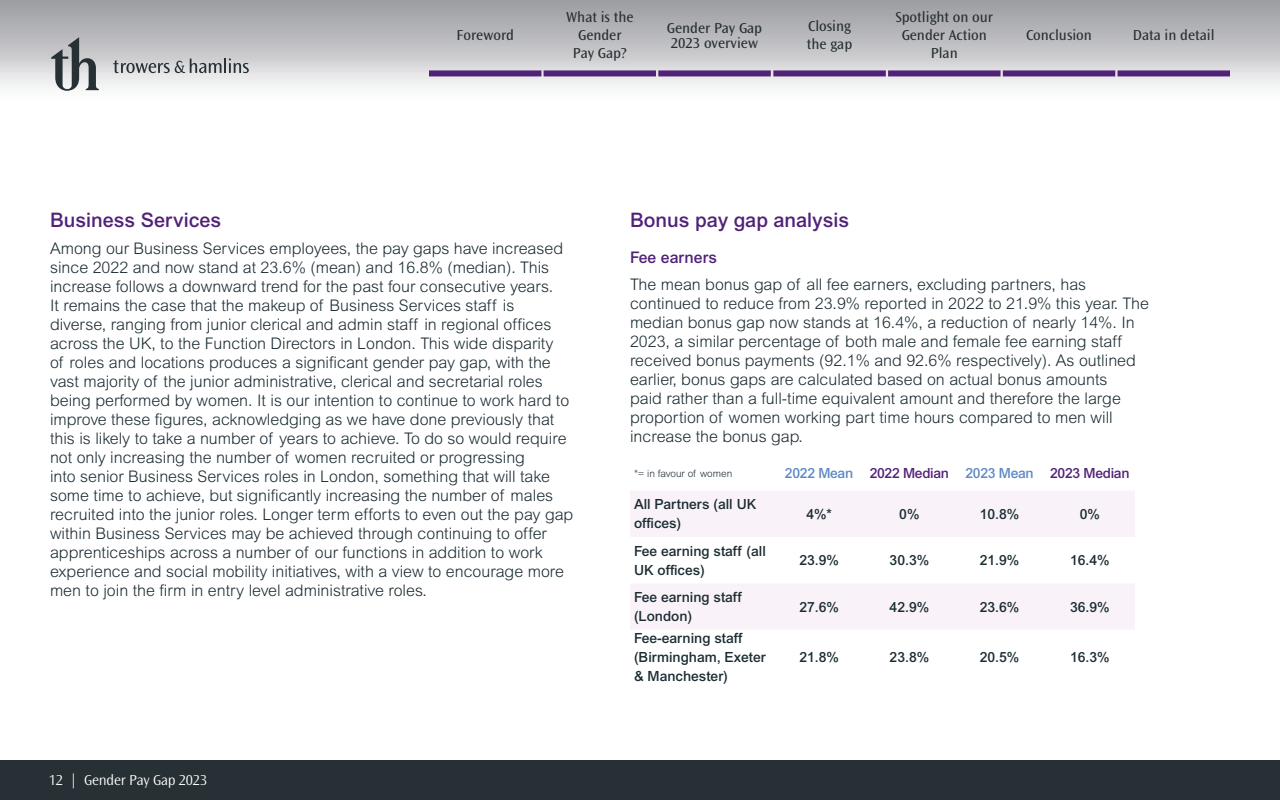
<style>
.page{position:relative;width:1280px;height:800px;background:#fff}
.page>*{position:absolute;margin:0;border:0;box-sizing:border-box;transform-origin:0 0}
.Sub_Heading{font:500 20px "Arial MT Std";color:#512178}
.Body{font:300 16px/19px "Arial MT Std";color:#1b2c33}
.Level_3_heading{font:500 16px "Arial MT Std";color:#512178}
.t1{font:15px/18px "Ocean Sans Std";color:#273035;text-align:center}
.t2{font:300 15px "Ocean Sans Std";letter-spacing:-.01em;color:#fff}
.Body-2{font:500 14px/19px "Arial MT Std";color:#1b2c33}
.Body-3{font:500 14px "Arial MT Std";letter-spacing:-.02em;color:#512178}
.Body-4{font:500 14px "Arial MT Std";letter-spacing:-.02em;color:#5f89c6}
.Body-5{font:300 10px "Arial MT Std";color:#1b2c33}
</style>
<div class="page">
<svg style="left:630px;top:491px;width:505px;height:138px;fill:#f9f3f9"></svg>
<div style="left:0;top:760px;width:1280px;height:40px;background:#273035"></div>
<div style="left:0;top:0;width:1280px;height:122px;background:linear-gradient(to bottom,#9a9a9f,#fff)"></div>
<svg style="left:51px;top:37px;width:48px;height:54px;background:#969a9d"></svg>
<svg style="left:113px;top:58px;width:136px;height:15px;background:#a9abae"></svg>
<div style="left:544px;top:70px;width:112px;height:6px;background:#512178"></div>
<div style="left:429px;top:70px;width:112px;height:6px;background:#512178"></div>
<div style="left:658px;top:70px;width:113px;height:6px;background:#512178"></div>
<div style="left:773px;top:70px;width:113px;height:6px;background:#512178"></div>
<div style="left:1003px;top:70px;width:112px;height:6px;background:#512178"></div>
<div style="left:888px;top:70px;width:113px;height:6px;background:#512178"></div>
<div style="left:1118px;top:70px;width:112px;height:6px;background:#512178"></div>
<p class="t1" style="left:566px;top:9px;width:69px">What is the<br>Gender<br>Pay Gap?</p>
<p class="t1" style="left:895px;top:9px;width:99px">Spotlight on our<br>Gender Action<br>Plan</p>
<p class="t1" style="left:456px;top:27px;width:59px">Foreword</p>
<p class="t1" style="left:667px;top:20px;width:97px;line-height:15.5px;text-align:left">Gender Pay Gap<br>2023 overview</p>
<p class="t1" style="left:807px;top:18px;width:47px;text-align:left">Closing the gap</p>
<p class="t1" style="left:1026px;top:27px;width:67px">Conclusion</p>
<p class="t1" style="left:1133px;top:27px;width:83px">Data in detail</p>
<p class="Sub_Heading" style="left:50px;top:208px;width:173px">Business Services</p>
<p class="Body" style="left:50px;top:239px;width:525px">Among our Business Services employees, the pay gaps have increased since 2022 and now stand at 23.6% (mean) and 16.8% (median). This increase follows a downward trend for the past four consecutive years.<br>It remains the case that the makeup of Business Services staff is diverse, ranging from junior clerical and admin staff in regional offices across the UK, to the Function Directors in London. This wide disparity<br>of roles and locations produces a significant gender pay gap, with the vast majority of the junior administrative, clerical and secretarial roles being performed by women. It is our intention to continue to work hard to improve these figures, acknowledging as we have done previously that this is likely to take a number of years to achieve. To do so would require not only increasing the number of women recruited or progressing<br>into senior Business Services roles in London, something that will take some time to achieve, but significantly increasing the number of males recruited into the junior roles. Longer term efforts to even out the pay gap within Business Services may be achieved through continuing to offer apprenticeships across a number of our functions in addition to work experience and social mobility initiatives, with a view to encourage more men to join the firm in entry level administrative roles.</p>
<p class="t2" style="left:49px;top:772px;width:160px">12 | Gender Pay Gap 2023</p>
<p class="Sub_Heading" style="left:630px;top:208px;width:221px">Bonus pay gap analysis</p>
<p class="Level_3_heading" style="left:630px;top:248px;width:89px">Fee earners</p>
<p class="Body" style="left:630px;top:275px;width:521px">The mean bonus gap of all fee earners, excluding partners, has continued to reduce from 23.9% reported in 2022 to 21.9% this year. The median bonus gap now stands at 16.4%, a reduction of nearly 14%. In 2023, a similar percentage of both male and female fee earning staff received bonus payments (92.1% and 92.6% respectively). As outlined earlier, bonus gaps are calculated based on actual bonus amounts<br>paid rather than a full-time equivalent amount and therefore the large proportion of women working part time hours compared to men will increase the bonus gap.</p>
<p class="Body-5" style="left:634px;top:468px;width:100px">*= in favour of women</p>
<p class="Body-4" style="left:785px;top:465px;width:70px">2022 Mean</p>
<p class="Body-3" style="left:870px;top:465px;width:81px">2022 Median</p>
<p class="Body-4" style="left:965px;top:465px;width:70px">2023 Mean</p>
<p class="Body-3" style="left:1050px;top:465px;width:81px">2023 Median</p>
<p class="Body-2" style="left:634px;top:495px;width:124px">All Partners (all UK offices)</p>
<p class="Body-2" style="left:806px;top:504px;width:27px">4%*</p>
<p class="Body-2" style="left:899px;top:504px;width:22px">0%</p>
<p class="Body-2" style="left:980px;top:504px;width:41px">10.8%</p>
<p class="Body-2" style="left:1080px;top:504px;width:22px">0%</p>
<p class="Body-2" style="left:634px;top:541px;width:133px">Fee earning staff (all<br>UK offices)</p>
<p class="Body-2" style="left:799px;top:551px;width:41px">23.9%</p>
<p class="Body-2" style="left:890px;top:551px;width:41px">30.3%</p>
<p class="Body-2" style="left:980px;top:551px;width:41px">21.9%</p>
<p class="Body-2" style="left:1070px;top:551px;width:41px">16.4%</p>
<p class="Body-2" style="left:634px;top:588px;width:109px">Fee earning staff (London)</p>
<p class="Body-2" style="left:799px;top:597px;width:41px">27.6%</p>
<p class="Body-2" style="left:890px;top:597px;width:41px">42.9%</p>
<p class="Body-2" style="left:980px;top:597px;width:41px">23.6%</p>
<p class="Body-2" style="left:1070px;top:597px;width:41px">36.9%</p>
<p class="Body-2" style="left:634px;top:628px;width:133px">Fee-earning staff (Birmingham, Exeter &amp; Manchester)</p>
<p class="Body-2" style="left:799px;top:647px;width:41px">21.8%</p>
<p class="Body-2" style="left:890px;top:647px;width:41px">23.8%</p>
<p class="Body-2" style="left:980px;top:647px;width:41px">20.5%</p>
<p class="Body-2" style="left:1070px;top:647px;width:41px">16.3%</p>
</div>
